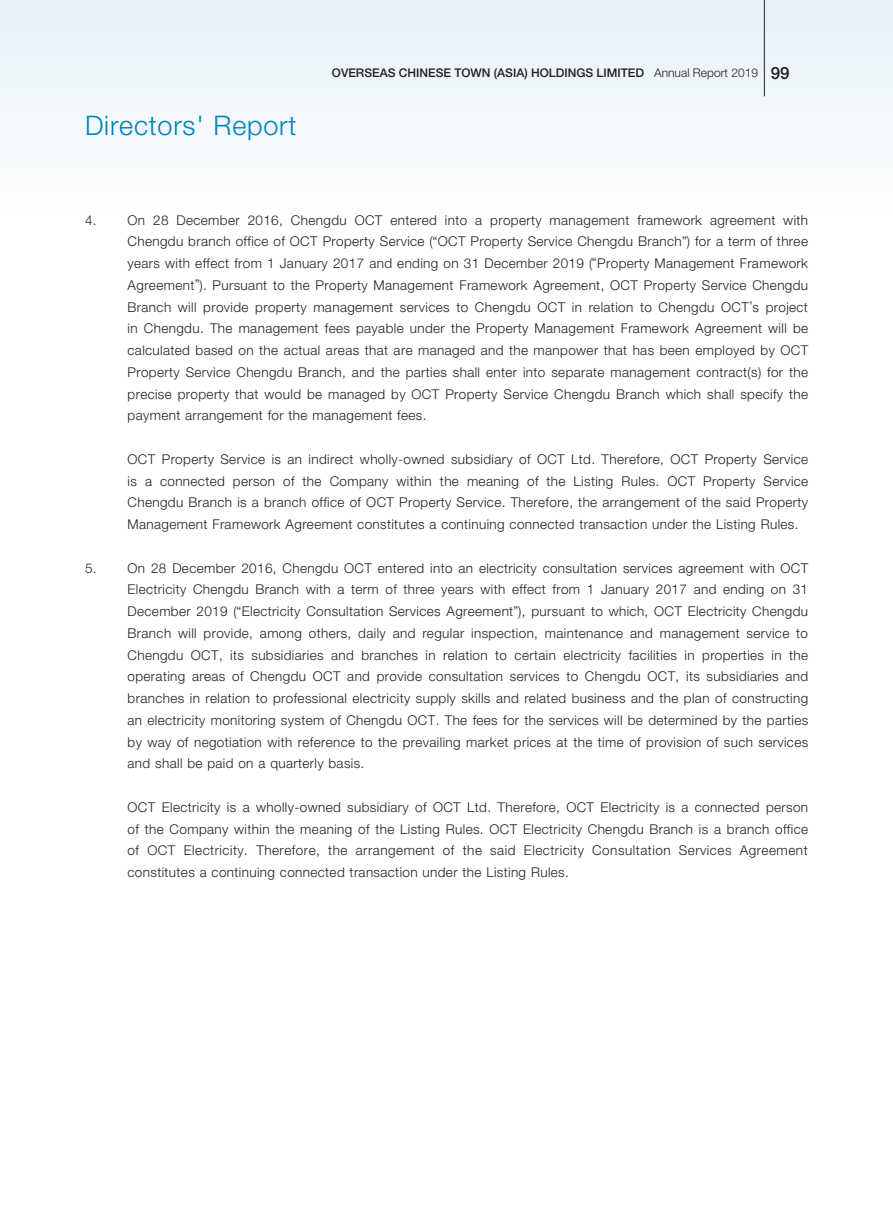
<style>
.page{position:relative;width:893px;height:1212px;background:#fff}
.page>*{position:absolute;margin:0;border:0;box-sizing:border-box;transform-origin:0 0}
.t1{font:300 27px "Helvetica Neue LT Std";letter-spacing:.03em;color:#0081bb}
.t2{font:300 13.5px/21.8px "Helvetica Neue LT Std";letter-spacing:.03em;color:#231f20;text-align:justify}
.t3{font:500 12px "Helvetica Neue LT Std";color:#231f20}
.s1{font-weight:300}
.s2{font-size:16.95px}
</style>
<div class="page">
<div style="left:0;top:0;width:893px;height:213px;background:#f2f8fb"></div>
<hr style="left:764px;top:0;width:1px;height:96px;background:#231f20">
<h1 class="t1" style="left:85px;top:109px;width:213px">Directors' Report</h1>
<p class="t3" style="left:332px;top:66px;width:459px">OVERSEAS CHINESE TOWN (ASIA) HOLDINGS LIMITED <span class="s1">Annual Report 2019</span> <span class="s2">99</span></p>
<p class="t2" style="left:128px;top:209px;width:682px;text-indent:-43px">4. On 28 December 2016, Chengdu OCT entered into a property management framework agreement with Chengdu branch office of OCT Property Service (“OCT Property Service Chengdu Branch”) for a term of three years with effect from 1 January 2017 and ending on 31 December 2019 (“Property Management Framework Agreement”). Pursuant to the Property Management Framework Agreement, OCT Property Service Chengdu Branch will provide property management services to Chengdu OCT in relation to Chengdu OCT’s project in Chengdu. The management fees payable under the Property Management Framework Agreement will be calculated based on the actual areas that are managed and the manpower that has been employed by OCT Property Service Chengdu Branch, and the parties shall enter into separate management contract(s) for the precise property that would be managed by OCT Property Service Chengdu Branch which shall specify the payment arrangement for the management fees.</p>
<p class="t2" style="left:128px;top:448px;width:682px">OCT Property Service is an indirect wholly-owned subsidiary of OCT Ltd. Therefore, OCT Property Service is a connected person of the Company within the meaning of the Listing Rules. OCT Property Service Chengdu Branch is a branch office of OCT Property Service. Therefore, the arrangement of the said Property Management Framework Agreement constitutes a continuing connected transaction under the Listing Rules.</p>
<p class="t2" style="left:128px;top:557px;width:682px;text-indent:-43px">5. On 28 December 2016, Chengdu OCT entered into an electricity consultation services agreement with OCT Electricity Chengdu Branch with a term of three years with effect from 1 January 2017 and ending on 31<br>December 2019 (“Electricity Consultation Services Agreement”), pursuant to which, OCT Electricity Chengdu Branch will provide, among others, daily and regular inspection, maintenance and management service to Chengdu OCT, its subsidiaries and branches in relation to certain electricity facilities in properties in the operating areas of Chengdu OCT and provide consultation services to Chengdu OCT, its subsidiaries and branches in relation to professional electricity supply skills and related business and the plan of constructing an electricity monitoring system of Chengdu OCT. The fees for the services will be determined by the parties by way of negotiation with reference to the prevailing market prices at the time of provision of such services and shall be paid on a quarterly basis.</p>
<p class="t2" style="left:128px;top:796px;width:682px">OCT Electricity is a wholly-owned subsidiary of OCT Ltd. Therefore, OCT Electricity is a connected person of the Company within the meaning of the Listing Rules. OCT Electricity Chengdu Branch is a branch office of OCT Electricity. Therefore, the arrangement of the said Electricity Consultation Services Agreement constitutes a continuing connected transaction under the Listing Rules.</p>
</div>
